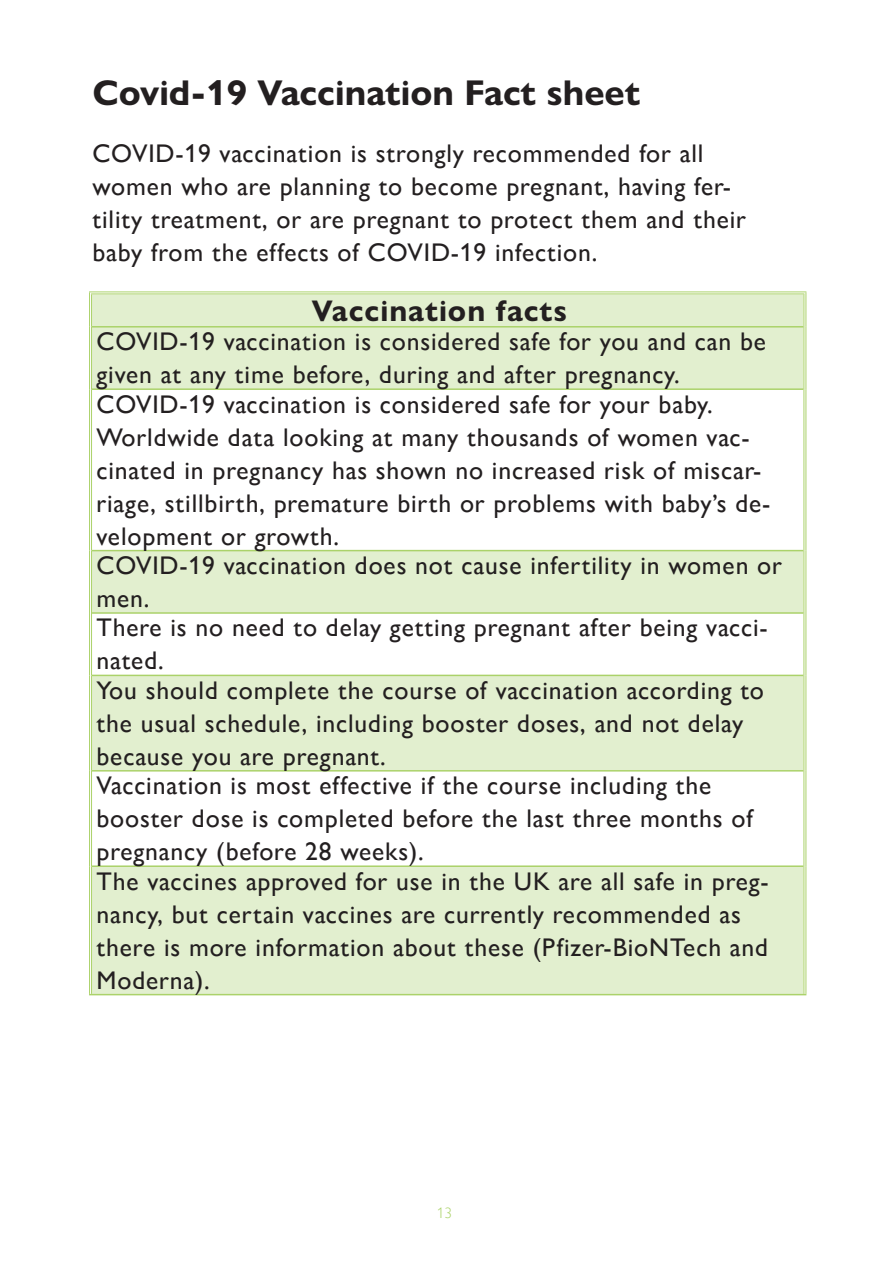
<style>
.page{position:relative;width:893px;height:1263px;background:#fff}
.page>*{position:absolute;margin:0;border:0;box-sizing:border-box;transform-origin:0 0}
.PI_title{font:700 36px "Gill Sans Nova";color:#231f20}
.heading_1{font:700 30px "Gill Sans Nova";letter-spacing:.035em;color:#231f20}
.heading_1-2{font:25.5px/33px "Gill Sans Nova";letter-spacing:.035em;color:#231f20}
.t1{font:300 15px "Gill Sans Nova";color:#abd26a}
</style>
<div class="page">
<div style="left:92px;top:294px;width:711px;height:700px;background:#e2efcf"></div>
<svg style="left:92px;top:390px;width:711px;height:475px"></svg>
<hr style="left:92px;top:388px;width:711px;height:2px;background:#abd26a">
<hr style="left:92px;top:550px;width:711px;height:1px;background:#abd26a">
<hr style="left:92px;top:612px;width:711px;height:2px;background:#abd26a">
<hr style="left:92px;top:675px;width:711px;height:1px;background:#abd26a">
<hr style="left:92px;top:770px;width:711px;height:1px;background:#abd26a">
<hr style="left:92px;top:865px;width:711px;height:2px;background:#abd26a">
<hr style="left:89px;top:994px;width:717px;height:1px;background:#abd26a">
<hr style="left:92px;top:326px;width:711px;height:1px;background:#abd26a">
<hr style="left:89px;top:291px;width:717px;height:1px;background:#abd26a">
<hr style="left:91px;top:293px;width:713px;height:1px;background:#abd26a">
<hr style="left:89px;top:292px;width:1px;height:35px;background:#abd26a">
<hr style="left:91px;top:294px;width:1px;height:33px;background:#abd26a">
<hr style="left:803px;top:294px;width:1px;height:33px;background:#abd26a">
<hr style="left:805px;top:292px;width:1px;height:35px;background:#abd26a">
<hr style="left:89px;top:327px;width:1px;height:62px;background:#abd26a">
<hr style="left:91px;top:327px;width:1px;height:62px;background:#abd26a">
<hr style="left:803px;top:327px;width:1px;height:62px;background:#abd26a">
<hr style="left:805px;top:327px;width:1px;height:62px;background:#abd26a">
<hr style="left:89px;top:389px;width:1px;height:162px;background:#abd26a">
<hr style="left:91px;top:389px;width:1px;height:162px;background:#abd26a">
<hr style="left:803px;top:389px;width:1px;height:162px;background:#abd26a">
<hr style="left:805px;top:389px;width:1px;height:162px;background:#abd26a">
<hr style="left:89px;top:551px;width:1px;height:62px;background:#abd26a">
<hr style="left:91px;top:551px;width:1px;height:62px;background:#abd26a">
<hr style="left:803px;top:551px;width:1px;height:62px;background:#abd26a">
<hr style="left:805px;top:551px;width:1px;height:62px;background:#abd26a">
<hr style="left:89px;top:613px;width:1px;height:62px;background:#abd26a">
<hr style="left:91px;top:613px;width:1px;height:62px;background:#abd26a">
<hr style="left:803px;top:613px;width:1px;height:62px;background:#abd26a">
<hr style="left:805px;top:613px;width:1px;height:62px;background:#abd26a">
<hr style="left:89px;top:675px;width:1px;height:96px;background:#abd26a">
<hr style="left:91px;top:675px;width:1px;height:96px;background:#abd26a">
<hr style="left:803px;top:675px;width:1px;height:96px;background:#abd26a">
<hr style="left:805px;top:675px;width:1px;height:96px;background:#abd26a">
<hr style="left:89px;top:771px;width:1px;height:95px;background:#abd26a">
<hr style="left:91px;top:771px;width:1px;height:95px;background:#abd26a">
<hr style="left:803px;top:771px;width:1px;height:95px;background:#abd26a">
<hr style="left:805px;top:771px;width:1px;height:95px;background:#abd26a">
<hr style="left:89px;top:866px;width:1px;height:128px;background:#abd26a">
<hr style="left:91px;top:866px;width:1px;height:128px;background:#abd26a">
<hr style="left:803px;top:866px;width:1px;height:128px;background:#abd26a">
<hr style="left:805px;top:866px;width:1px;height:128px;background:#abd26a">
<p class="PI_title" style="left:92px;top:70px;width:549px">Covid-19 Vaccination Fact sheet</p>
<p class="heading_1-2" style="left:92px;top:137px;width:655px">COVID-19 vaccination is strongly recommended for all women who are planning to become pregnant, having fer&shy;tility treatment, or are pregnant to protect them and their baby from the effects of COVID-19 infection.</p>
<p class="heading_1" style="left:312px;top:292px;width:257px">Vaccination facts</p>
<p class="heading_1-2" style="left:97px;top:325px;width:671px">COVID-19 vaccination is considered safe for you and can be given at any time before, during and after pregnancy.</p>
<p class="heading_1-2" style="left:97px;top:387px;width:675px">COVID-19 vaccination is considered safe for your baby.<br>Worldwide data looking at many thousands of women vac&shy;cinated in pregnancy has shown no increased risk of miscar&shy;riage, stillbirth, premature birth or problems with baby’s de&shy;velopment or growth.</p>
<p class="heading_1-2" style="left:97px;top:549px;width:687px">COVID-19 vaccination does not cause infertility in women or men.</p>
<p class="heading_1-2" style="left:97px;top:611px;width:673px">There is no need to delay getting pregnant after being vacci&shy;nated.</p>
<p class="heading_1-2" style="left:97px;top:674px;width:669px">You should complete the course of vaccination according to the usual schedule, including booster doses, and not delay because you are pregnant.</p>
<p class="heading_1-2" style="left:97px;top:769px;width:658px">Vaccination is most effective if the course including the booster dose is completed before the last three months of pregnancy (before 28 weeks).</p>
<p class="heading_1-2" style="left:97px;top:864px;width:674px">The vaccines approved for use in the UK are all safe in preg&shy;nancy, but certain vaccines are currently recommended as there is more information about these (Pfizer-BioNTech and Moderna).</p>
<p class="t1" style="left:437px;top:1204px;width:16px">13</p>
</div>
